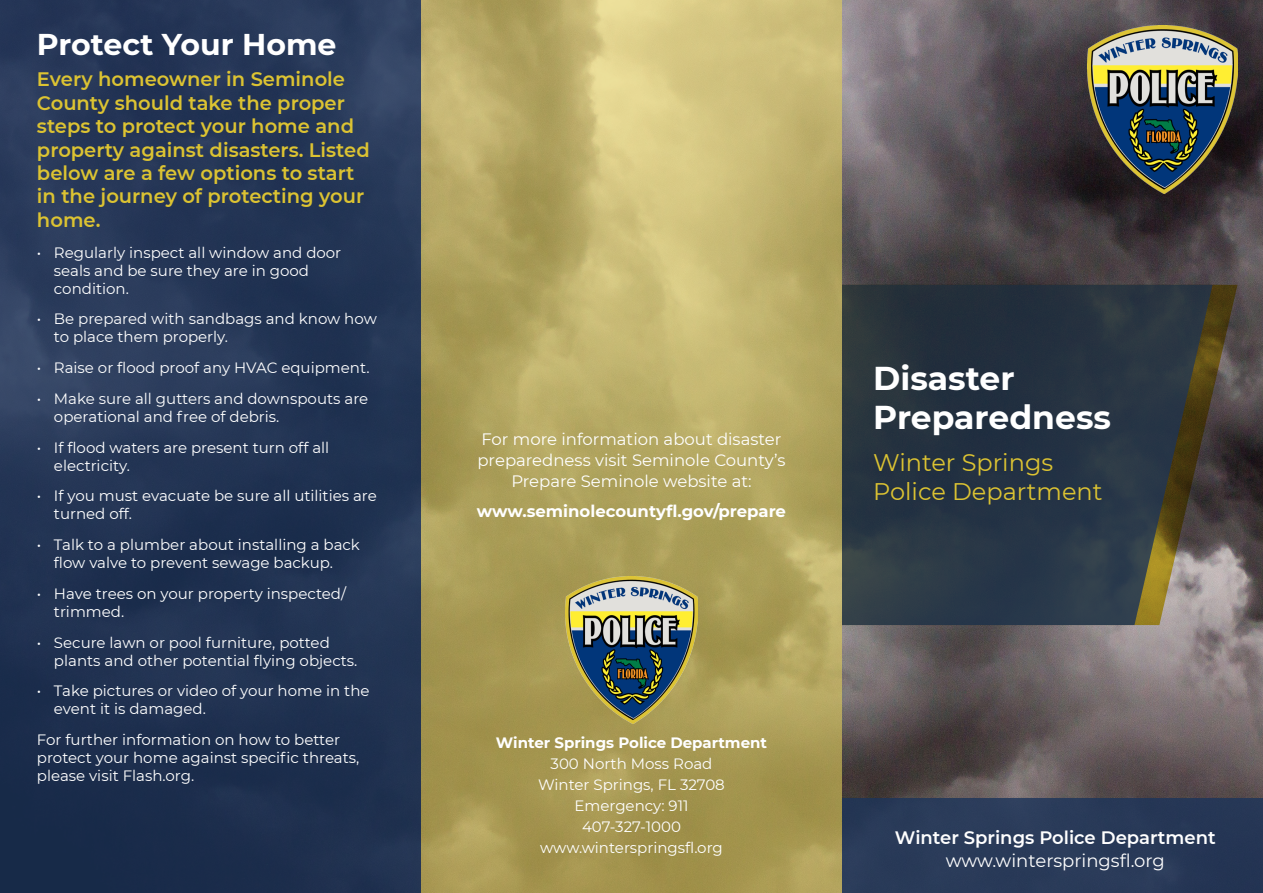
<style>
.page{position:relative;width:1263px;height:893px;background:#fff}
.page>*{position:absolute;margin:0;border:0;box-sizing:border-box;transform-origin:0 0}
.t1{font:700 33px/39.6px "Montserrat";color:#fff}
.t2{font:700 30px "Montserrat";color:#fff}
.t3{font:24px/28.8px "Montserrat";color:#dcc332}
.t4{font:600 19.5px/23.4px "Montserrat";color:#dcc332}
.Italic_text_backside{font:600 18px "Montserrat";color:#fff}
.Italic_text_backside-2{font:18px "Montserrat";color:#fff}
.Italic_text_backside-3{font:16.5px/21px "Montserrat";color:#fff;text-align:center}
.Italic_text_backside-4{font:700 16.5px "Montserrat";color:#fff}
.Address{font:15px/18px "Montserrat";color:#fff}
.Address-2{font:700 15px "Montserrat";color:#fff}
</style>
<div class="page">
<img style="left:842px;top:0;width:421px;height:798px">
<svg style="left:421px;top:0;width:421px;height:893px;background:#b5a762"></svg>
<div style="left:0;top:0;width:421px;height:893px;background:linear-gradient(to bottom,#2b3c5c,#1c2e4c)"></div>
<div style="left:842px;top:798px;width:421px;height:95px;background:#293a58"></div>
<svg style="left:1212px;top:285px;width:25px;height:340px;background:#615851"></svg>
<svg style="left:842px;top:285px;width:370px;height:340px;background:#2f3942"></svg>
<img style="left:1087px;top:26px;width:150px;height:167px">
<img style="left:566px;top:576px;width:131px;height:147px">
<p class="t2" style="left:37px;top:22px;width:301px">Protect Your Home</p>
<p class="t4" style="left:37px;top:67px;width:334px">Every homeowner in Seminole<br>County should take the proper steps to protect your home and property against disasters. Listed below are a few options to start in the journey of protecting your home.</p>
<p class="Address" style="left:54px;top:243px;width:289px;text-indent:-17px">• Regularly inspect all window and door seals and be sure they are in good condition.</p>
<p class="Address" style="left:54px;top:310px;width:324px;text-indent:-17px">• Be prepared with sandbags and know how to place them properly.</p>
<p class="Address" style="left:37px;top:358px;width:334px">• Raise or flood proof any HVAC equipment.</p>
<p class="Address" style="left:54px;top:389px;width:316px;text-indent:-17px">• Make sure all gutters and downspouts are operational and free of debris.</p>
<p class="Address" style="left:54px;top:438px;width:277px;text-indent:-17px">• If flood waters are present turn off all electricity.</p>
<p class="Address" style="left:54px;top:487px;width:324px;text-indent:-17px">• If you must evacuate be sure all utilities are turned off.</p>
<p class="Address" style="left:54px;top:535px;width:307px;text-indent:-17px">• Talk to a plumber about installing a back flow valve to prevent sewage backup.</p>
<p class="Address" style="left:54px;top:584px;width:294px;text-indent:-17px">• Have trees on your property inspected/ trimmed.</p>
<p class="Address" style="left:54px;top:633px;width:305px;text-indent:-17px">• Secure lawn or pool furniture, potted plants and other potential flying objects.</p>
<p class="Address" style="left:54px;top:682px;width:317px;text-indent:-17px">• Take pictures or video of your home in the event it is damaged.</p>
<p class="Address" style="left:37px;top:730px;width:324px">For further information on how to better protect your home against specific threats, please visit Flash.org.</p>
<p class="Italic_text_backside-3" style="left:477px;top:428px;width:310px">For more information about disaster preparedness visit Seminole County’s<br>Prepare Seminole website at:</p>
<p class="Italic_text_backside-4" style="left:477px;top:499px;width:311px">www.seminolecountyfl.gov/prepare</p>
<p class="Address-2" style="left:496px;top:732px;width:273px">Winter Springs Police Department</p>
<p class="Address" style="left:550px;top:754px;width:163px">300 North Moss Road</p>
<p class="Address" style="left:538px;top:775px;width:188px">Winter Springs, FL 32708</p>
<p class="Address" style="left:574px;top:796px;width:116px">Emergency: 911</p>
<p class="Address" style="left:582px;top:817px;width:100px">407-327-1000</p>
<p class="Address" style="left:540px;top:838px;width:184px">www.winterspringsfl.org</p>
<p class="t1" style="left:873px;top:357px;width:239px">Disaster<br>Preparedness</p>
<p class="t3" style="left:873px;top:448px;width:231px">Winter Springs<br>Police Department</p>
<p class="Italic_text_backside" style="left:895px;top:825px;width:322px">Winter Springs Police Department</p>
<p class="Italic_text_backside-2" style="left:946px;top:849px;width:221px">www.winterspringsfl.org</p>
</div>
